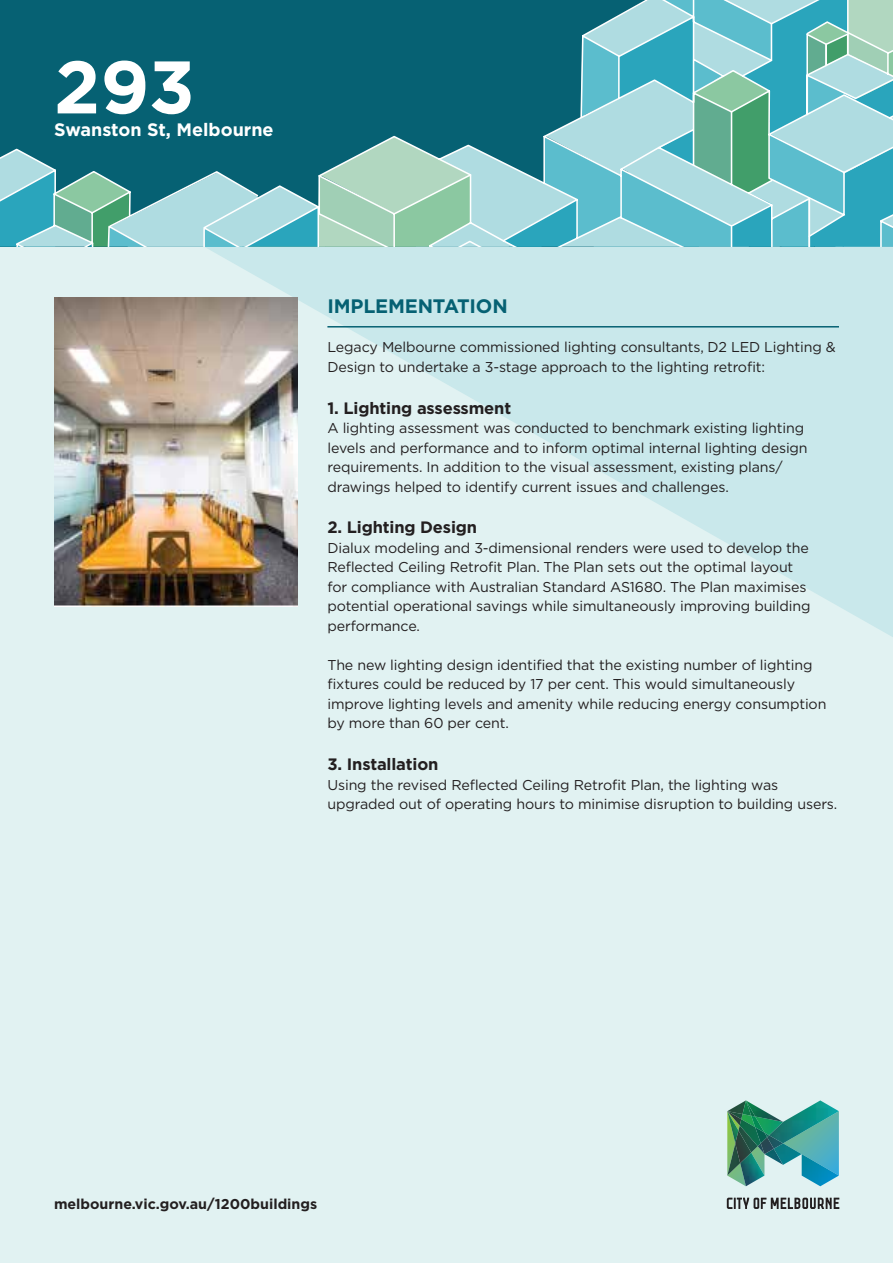
<style>
.page{position:relative;width:893px;height:1263px;background:#e1f2f2}
.page>*{position:absolute;margin:0;border:0;box-sizing:border-box;transform-origin:0 0}
.t1{font:700 74.25px "Gotham";color:#fff}
.t2{font:700 19.5px "Gotham";letter-spacing:-.01em;color:#066173}
.t3{font:700 18px "Gotham";color:#fff}
.t4{font:700 16.5px "Gotham";letter-spacing:-.01em;color:#231f20}
.t5{font:14.25px/19.5px "Gotham";letter-spacing:-.01em;color:#231f20}
.t6{font:700 14.25px "Gotham";color:#231f20}
</style>
<div class="page">
<svg style="left:203px;top:247px;width:690px;height:390px;fill:#c9e8eb"></svg>
<hr style="left:327px;top:326px;width:512px;height:1px;background:#066173">
<img style="left:54px;top:298px;width:244px;height:308px">
<svg style="left:0;top:0;width:893px;height:247px;background:#4c9aa3"></svg>
<img style="left:727px;top:1100px;width:112px;height:86px">
<img style="left:755px;top:1127px;width:12px;height:16px">
<img style="left:764px;top:1149px;width:19px;height:16px">
<img style="left:761px;top:1137px;width:13px;height:17px">
<img style="left:727px;top:1100px;width:15px;height:14px">
<img style="left:746px;top:1100px;width:37px;height:22px">
<img style="left:742px;top:1100px;width:4px;height:16px">
<img style="left:746px;top:1100px;width:9px;height:16px">
<svg style="left:727px;top:1197px;width:112px;height:12px"></svg>
<h1 class="t1" style="left:54px;top:38px;width:142px">293</h1>
<p class="t3" style="left:54px;top:118px;width:221px">Swanston St, Melbourne</p>
<h2 class="t2" style="left:327px;top:293px;width:182px">IMPLEMENTATION</h2>
<p class="t5" style="left:327px;top:337px;width:510px">Legacy Melbourne commissioned lighting consultants, D2 LED Lighting &amp;<br>Design to undertake a 3-stage approach to the lighting retrofit:</p>
<p class="t4" style="left:327px;top:397px;width:185px">1. Lighting assessment</p>
<p class="t5" style="left:327px;top:418px;width:482px">A lighting assessment was conducted to benchmark existing lighting levels and performance and to inform optimal internal lighting design requirements. In addition to the visual assessment, existing plans/ drawings helped to identify current issues and challenges.</p>
<p class="t4" style="left:327px;top:516px;width:151px">2. Lighting Design</p>
<p class="t5" style="left:327px;top:538px;width:485px">Dialux modeling and 3-dimensional renders were used to develop the Reflected Ceiling Retrofit Plan. The Plan sets out the optimal layout for compliance with Australian Standard AS1680. The Plan maximises potential operational savings while simultaneously improving building performance.</p>
<p class="t5" style="left:327px;top:655px;width:500px">The new lighting design identified that the existing number of lighting fixtures could be reduced by 17 per cent. This would simultaneously improve lighting levels and amenity while reducing energy consumption by more than 60 per cent.</p>
<p class="t4" style="left:327px;top:753px;width:113px">3. Installation</p>
<p class="t5" style="left:327px;top:774px;width:511px">Using the revised Reflected Ceiling Retrofit Plan, the lighting was upgraded out of operating hours to minimise disruption to building users.</p>
<p class="t6" style="left:54px;top:1194px;width:265px">melbourne.vic.gov.au/1200buildings</p>
</div>
